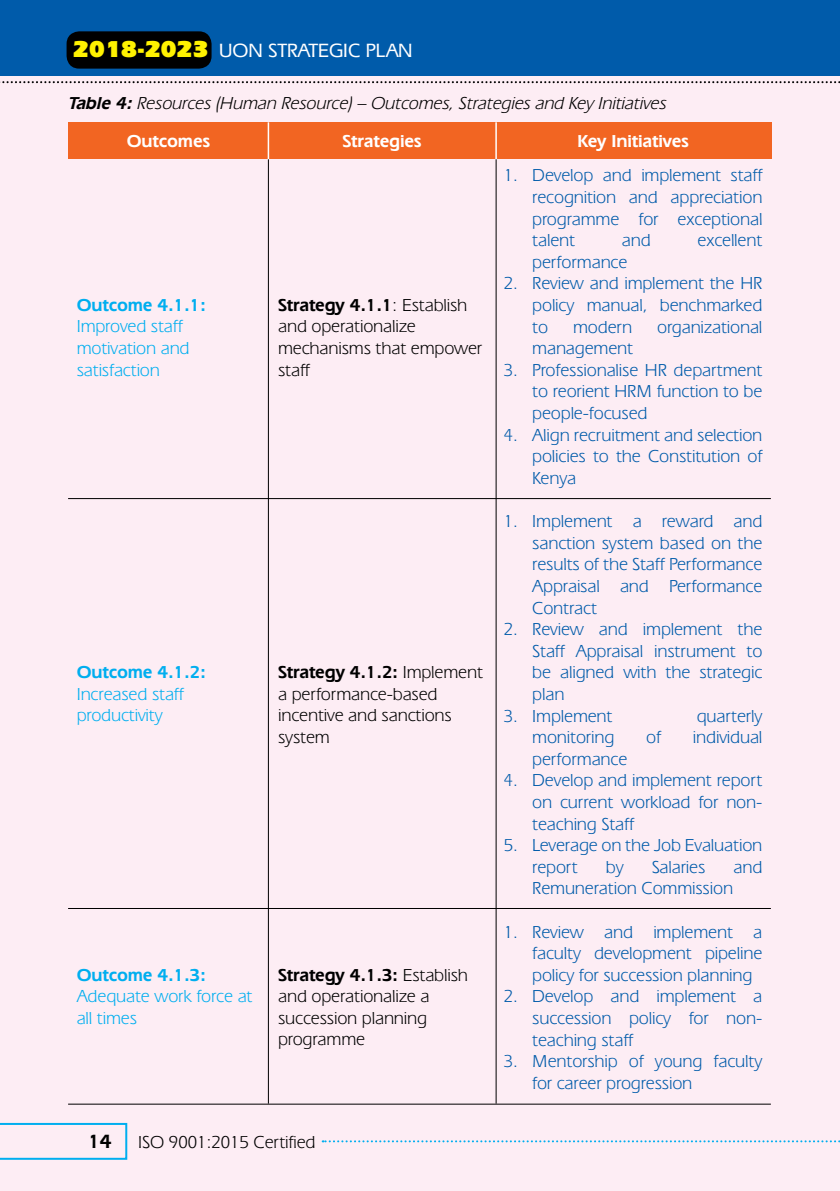
<style>
.page{position:relative;width:840px;height:1191px;background:#fff}
.page>*{position:absolute;margin:0;border:0;box-sizing:border-box;transform-origin:0 0}
.t1{font:900 24px "Eras IT Cby BT";color:#fff200}
.t2{font:500 20px "Eras IT Cby BT";color:#fff}
.t3{font:600 20px "Eras IT Cby BT";color:#000}
.t4{font:18px/21.6px "Eras IT Cby BT";color:#005baa;text-align:justify}
.t5{font:18px/21.6px "Eras IT Cby BT";color:#000}
.t6{font:18px/21.6px "Eras IT Cby BT";color:#00aeef}
.t7{font:italic 18px/37.4px "Eras IT Cby BT";color:#000}
.t8{font:600 18px "Eras IT Cby BT";color:#00aeef}
.t9{font:600 18px "Eras IT Cby BT";color:#fff}
.s1{font-weight:600}
.s2{font-weight:600;font-style:normal;color:#fff}
</style>
<div class="page">
<div style="left:0;top:63px;width:839px;height:1128px;background:#fdedf4"></div>
<div style="left:0;top:0;width:839px;height:76px;background:#005baa"></div>
<svg style="left:0;top:1123px;width:127px;height:36px"></svg>
<svg style="left:0;top:81px;width:840px;height:2px"></svg>
<svg style="left:322px;top:1140px;width:518px;height:2px"></svg>
<div style="left:66px;top:31px;width:145px;height:38px;background:#000;border-radius:13px"></div>
<div style="left:68px;top:122px;width:703px;height:37px;background:#f26522"></div>
<hr style="left:268px;top:159px;width:1px;height:944px;background:#000">
<hr style="left:495px;top:159px;width:1px;height:944px;background:#000">
<hr style="left:267px;top:122px;width:2px;height:37px;background:#fff">
<hr style="left:495px;top:122px;width:1px;height:37px;background:#fff">
<hr style="left:68px;top:498px;width:702px;height:1px;background:#000">
<hr style="left:68px;top:908px;width:702px;height:1px;background:#000">
<hr style="left:68px;top:1103px;width:702px;height:1px;background:#000">
<h1 class="t1" style="left:74px;top:34px;width:138px">2018-2023</h1>
<p class="t7" style="left:127px;top:84px;width:543px;text-indent:-59px"><span class="s1">Table 4:</span>Resources (Human Resource)– Outcomes,Strategies and Key Initiatives<br><span class="s2">Outcomes</span></p>
<p class="t2" style="left:219px;top:39px;width:196px">UON STRATEGIC PLAN</p>
<p class="t9" style="left:342px;top:129px;width:81px">Strategies</p>
<p class="t9" style="left:577px;top:129px;width:114px">Key Initiatives</p>
<p class="t4" style="left:532px;top:164px;width:232px;text-indent:-28px">1. Develop and implement staff recognition and appreciation programme for exceptional talent</p>
<p class="t4" style="left:622px;top:229px;width:31px">and</p>
<p class="t4" style="left:697px;top:229px;width:67px">excellent</p>
<p class="t4" style="left:532px;top:251px;width:98px">performance</p>
<p class="t4" style="left:532px;top:272px;width:232px;text-indent:-28px">2. Review and implement the HR policy manual, benchmarked to</p>
<p class="t8" style="left:77px;top:294px;width:132px">Outcome 4.1.1:</p>
<p class="t6" style="left:77px;top:315px;width:115px">Improved staff motivation and satisfaction</p>
<p class="t5" style="left:278px;top:294px;width:205px"><span class="s1">Strategy 4.1.1</span>: Establish and operationalize mechanisms that empower staff</p>
<p class="t4" style="left:573px;top:315px;width:61px">modern</p>
<p class="t4" style="left:657px;top:315px;width:108px">organizational</p>
<p class="t4" style="left:532px;top:337px;width:103px">management</p>
<p class="t4" style="left:532px;top:359px;width:232px;text-indent:-28px">3. Professionalise HR department to reorient HRM function to be people-focused</p>
<p class="t4" style="left:532px;top:423px;width:232px;text-indent:-28px">4. Align recruitment and selection policies to the Constitution of Kenya</p>
<p class="t4" style="left:532px;top:510px;width:232px;text-indent:-28px">1. Implement a reward and sanction system based on the results of the Staff Performance Appraisal and Performance Contract</p>
<p class="t4" style="left:532px;top:618px;width:232px;text-indent:-28px">2. Review and implement the Staff Appraisal instrument to be aligned with the strategic plan</p>
<p class="t4" style="left:504px;top:704px;width:111px">3. Implement</p>
<p class="t4" style="left:696px;top:704px;width:67px">quarterly</p>
<p class="t4" style="left:532px;top:726px;width:84px">monitoring</p>
<p class="t4" style="left:646px;top:726px;width:16px">of</p>
<p class="t4" style="left:693px;top:726px;width:72px">individual</p>
<p class="t4" style="left:532px;top:747px;width:98px">performance</p>
<p class="t4" style="left:532px;top:769px;width:232px;text-indent:-28px">4. Develop and implement report on current workload for non&shy;teaching Staff</p>
<p class="t4" style="left:532px;top:834px;width:232px;text-indent:-28px">5. Leverage on the Job Evaluation report</p>
<p class="t8" style="left:77px;top:661px;width:132px">Outcome 4.1.2:</p>
<p class="t6" style="left:77px;top:682px;width:108px">Increased staff productivity</p>
<p class="t5" style="left:278px;top:661px;width:207px"><span class="s1">Strategy 4.1.2:</span> Implement a performance-based incentive and sanctions system</p>
<p class="t4" style="left:606px;top:855px;width:19px">by</p>
<p class="t4" style="left:651px;top:855px;width:56px">Salaries</p>
<p class="t4" style="left:532px;top:855px;width:232px;text-indent:201px">and<br>Remuneration Commission</p>
<p class="t4" style="left:532px;top:920px;width:232px;text-indent:-28px">1. Review and implement a faculty development pipeline policy for succession planning</p>
<p class="t4" style="left:532px;top:985px;width:232px;text-indent:-28px">2. Develop and implement a succession policy for non&shy;teaching staff</p>
<p class="t4" style="left:532px;top:1050px;width:231px;text-indent:-28px">3. Mentorship of young faculty for career progression</p>
<p class="t8" style="left:77px;top:963px;width:132px">Outcome 4.1.3:</p>
<p class="t6" style="left:77px;top:985px;width:178px">Adequate work force at all times</p>
<p class="t5" style="left:278px;top:963px;width:192px"><span class="s1">Strategy 4.1.3:</span> Establish and operationalize a succession planning programme</p>
<p class="t3" style="left:88px;top:1129px;width:26px">14</p>
<p class="t5" style="left:138px;top:1130px;width:180px">ISO 9001:2015 Certified</p>
</div>
